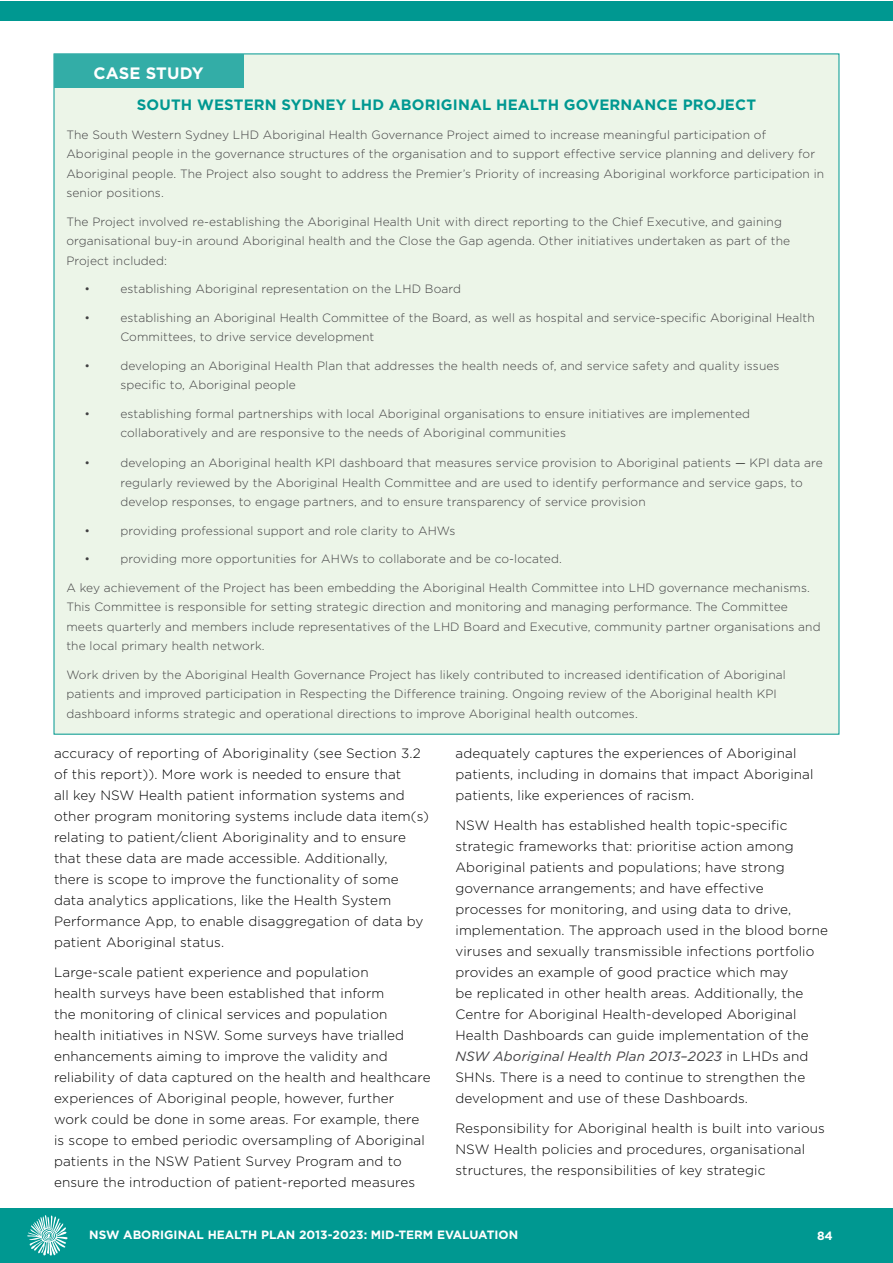
<style>
.page{position:relative;width:893px;height:1263px;background:#fff}
.page>*{position:absolute;margin:0;border:0;box-sizing:border-box;transform-origin:0 0}
.t1{font:700 16.5px "Gotham";letter-spacing:.01em;color:#fff}
.t2{font:700 15px "Gotham";letter-spacing:.01em;color:#009891}
.t3{font:300 13.5px/21px "Gotham";letter-spacing:.01em;color:#000}
.t4{font:300 12px/19.5px "Gotham";letter-spacing:.01em;color:#414042}
.t5{font:700 12px "Gotham";color:#fff}
.s1{color:#000}
.s2{font-weight:400;font-style:italic;color:#414042}
</style>
<div class="page">
<div style="left:0;top:1209px;width:893px;height:54px;background:#009891"></div>
<svg style="left:27px;top:1215px;width:41px;height:40px"></svg>
<div style="left:54px;top:54px;width:785px;height:680px;background:#ecf5e8"></div>
<div style="left:0;top:1px;width:893px;height:19px;background:#009891"></div>
<div style="left:54px;top:54px;width:189px;height:34px;background:#33ada7"></div>
<h1 class="t1" style="left:93px;top:63px;width:112px">CASE STUDY</h1>
<p class="t2" style="left:137px;top:96px;width:621px">SOUTH WESTERN SYDNEY LHD ABORIGINAL HEALTH GOVERNANCE PROJECT</p>
<p class="t4" style="left:66px;top:125px;width:759px">The South Western Sydney LHD Aboriginal Health Governance Project aimed to increase meaningful participation of Aboriginal people in the governance structures of the organisation and to support effective service planning and delivery for Aboriginal people. The Project also sought to address the Premier’s Priority of increasing Aboriginal workforce participation in senior positions.</p>
<p class="t4" style="left:66px;top:212px;width:725px">The Project involved re-establishing the Aboriginal Health Unit with direct reporting to the Chief Executive, and gaining organisational buy-in around Aboriginal health and the Close the Gap agenda. Other initiatives undertaken as part of the<br>Project included:</p>
<p class="t4" style="left:84px;top:279px;width:7px">•</p>
<p class="t4" style="left:120px;top:279px;width:342px">establishing Aboriginal representation on the LHD Board</p>
<p class="t4" style="left:84px;top:308px;width:7px">•</p>
<p class="t4" style="left:120px;top:308px;width:696px">establishing an Aboriginal Health Committee of the Board, as well as hospital and service-specific Aboriginal Health<br>Committees, to drive service development</p>
<p class="t4" style="left:84px;top:356px;width:7px">•</p>
<p class="t4" style="left:120px;top:356px;width:661px">developing an Aboriginal Health Plan that addresses the health needs of, and service safety and quality issues specific to, Aboriginal people</p>
<p class="t4" style="left:84px;top:404px;width:7px">•</p>
<p class="t4" style="left:120px;top:404px;width:631px">establishing formal partnerships with local Aboriginal organisations to ensure initiatives are implemented collaboratively and are responsive to the needs of Aboriginal communities</p>
<p class="t4" style="left:84px;top:453px;width:7px">•</p>
<p class="t4" style="left:120px;top:453px;width:704px">developing an Aboriginal health KPI dashboard that measures service provision to Aboriginal patients <span class="s1">—</span> KPI data are regularly reviewed by the Aboriginal Health Committee and are used to identify performance and service gaps, to develop responses, to engage partners, and to ensure transparency of service provision</p>
<p class="t4" style="left:84px;top:521px;width:7px">•</p>
<p class="t4" style="left:120px;top:521px;width:337px">providing professional support and role clarity to AHWs</p>
<p class="t4" style="left:84px;top:549px;width:7px">•</p>
<p class="t4" style="left:120px;top:549px;width:443px">providing more opportunities for AHWs to collaborate and be co-located.</p>
<p class="t4" style="left:66px;top:578px;width:756px">A key achievement of the Project has been embedding the Aboriginal Health Committee into LHD governance mechanisms.<br>This Committee is responsible for setting strategic direction and monitoring and managing performance. The Committee meets quarterly and members include representatives of the LHD Board and Executive, community partner organisations and the local primary health network.</p>
<p class="t4" style="left:66px;top:665px;width:721px">Work driven by the Aboriginal Health Governance Project has likely contributed to increased identification of Aboriginal patients and improved participation in Respecting the Difference training. Ongoing review of the Aboriginal health KPI dashboard informs strategic and operational directions to improve Aboriginal health outcomes.</p>
<p class="t3" style="left:54px;top:742px;width:377px">accuracy of reporting of Aboriginality (see Section 3.2 of this report)). More work is needed to ensure that<br>all key NSW Health patient information systems and other program monitoring systems include data item(s) relating to patient/client Aboriginality and to ensure that these data are made accessible. Additionally,<br>there is scope to improve the functionality of some data analytics applications, like the Health System Performance App, to enable disaggregation of data by patient Aboriginal status.</p>
<p class="t3" style="left:54px;top:961px;width:378px">Large-scale patient experience and population<br>health surveys have been established that inform<br>the monitoring of clinical services and population health initiatives in NSW. Some surveys have trialled enhancements aiming to improve the validity and reliability of data captured on the health and healthcare experiences of Aboriginal people, however, further work could be done in some areas. For example, there is scope to embed periodic oversampling of Aboriginal patients in the NSW Patient Survey Program and to ensure the introduction of patient-reported measures</p>
<p class="t3" style="left:455px;top:742px;width:359px">adequately captures the experiences of Aboriginal patients, including in domains that impact Aboriginal patients, like experiences of racism.</p>
<p class="t3" style="left:455px;top:814px;width:374px">NSW Health has established health topic-specific strategic frameworks that: prioritise action among Aboriginal patients and populations; have strong governance arrangements; and have effective processes for monitoring, and using data to drive, implementation. The approach used in the blood borne viruses and sexually transmissible infections portfolio provides an example of good practice which may<br>be replicated in other health areas. Additionally, the Centre for Aboriginal Health-developed Aboriginal Health Dashboards can guide implementation of the <span class="s2">NSW Aboriginal Health Plan 2013–2023</span> in LHDs and SHNs. There is a need to continue to strengthen the development and use of these Dashboards.</p>
<p class="t3" style="left:455px;top:1117px;width:371px">Responsibility for Aboriginal health is built into various<br>NSW Health policies and procedures, organisational structures, the responsibilities of key strategic</p>
<p class="t5" style="left:89px;top:1228px;width:430px">NSW ABORIGINAL HEALTH PLAN 2013-2023: MID-TERM EVALUATION</p>
<p class="t5" style="left:817px;top:1229px;width:17px">84</p>
</div>
